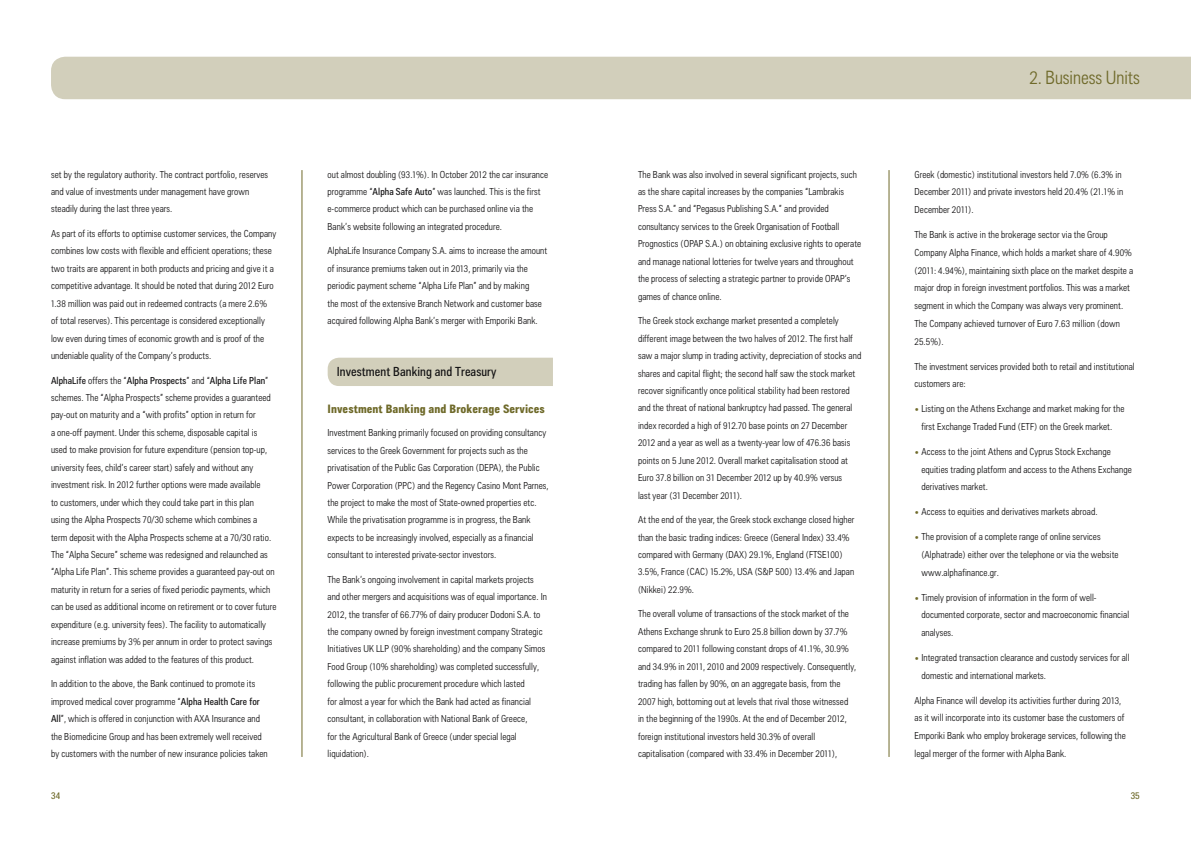
<style>
.page{position:relative;width:1191px;height:842px;background:#fff}
.page>*{position:absolute;margin:0;border:0;box-sizing:border-box;transform-origin:0 0}
.t1{font:300 19px "Alpha Bank Sans Cond";letter-spacing:-.005em;color:#6f6a2a}
.t2{font:13px "Alpha Bank Sans Cond";letter-spacing:.005em;color:#141314}
.t3{font:700 12px "Alpha Bank Sans Cond";letter-spacing:.005em;color:#6f6a2a}
.t4{font:300 10px/17.4px "Alpha Bank Sans Cond";letter-spacing:.005em;color:#141314}
.t5{font:10px "Alpha Bank Sans Cond";color:#6f6a2a}
.s1{font-weight:400}
.s2{color:#6f6a2a}
</style>
<div class="page">
<div style="left:51px;top:57px;width:1140px;height:42px;background:#d2cfbb"></div>
<div style="left:328px;top:358px;width:225px;height:28px;background:#d2cfbb"></div>
<hr style="left:302px;top:170px;width:1px;height:587px;background:#6f6a2a">
<hr style="left:888px;top:170px;width:1px;height:587px;background:#6f6a2a">
<p class="t4" style="left:51px;top:167px;width:219px">set by the regulatory authority. The contract portfolio, reserves and value of investments under management have grown steadily during the last three years.</p>
<p class="t4" style="left:51px;top:226px;width:227px">As part of its efforts to optimise customer services, the Company combines low costs with flexible and efficient operations; these two traits are apparent in both products and pricing and give it a competitive advantage. It should be noted that during 2012 Euro 1.38 million was paid out in redeemed contracts (a mere 2.6% of total reserves). This percentage is considered exceptionally low even during times of economic growth and is proof of the undeniable quality of the Company’s products.</p>
<p class="t4" style="left:51px;top:373px;width:227px"><span class="s1">AlphaLife</span> offers the “<span class="s1">Alpha Prospects</span>” and “<span class="s1">Alpha Life Plan</span>” schemes. The “Alpha Prospects” scheme provides a guaranteed pay-out on maturity and a “with profits” option in return for<br>a one-off payment. Under this scheme, disposable capital is<br>used to make provision for future expenditure (pension top-up, university fees, child’s career start) safely and without any investment risk. In 2012 further options were made available<br>to customers, under which they could take part in this plan<br>using the Alpha Prospects 70/30 scheme which combines a<br>term deposit with the Alpha Prospects scheme at a 70/30 ratio.<br>The “Alpha Secure” scheme was redesigned and relaunched as “Alpha Life Plan”. This scheme provides a guaranteed pay-out on maturity in return for a series of fixed periodic payments, which can be used as additional income on retirement or to cover future expenditure (e.g. university fees). The facility to automatically increase premiums by 3% per annum in order to protect savings against inflation was added to the features of this product.</p>
<p class="t4" style="left:51px;top:676px;width:218px">In addition to the above, the Bank continued to promote its improved medical cover programme “<span class="s1">Alpha Health Care for All</span>”, which is offered in conjunction with AXA Insurance and the Biomedicine Group and has been extremely well received by customers with the number of new insurance policies taken</p>
<p class="t4" style="left:327px;top:167px;width:222px">out almost doubling (93.1%). In October 2012 the car insurance programme “<span class="s1">Alpha Safe Auto</span>” was launched. This is the first e-commerce product which can be purchased online via the Bank’s website following an integrated procedure.</p>
<p class="t4" style="left:327px;top:243px;width:221px">AlphaLife Insurance Company S.A. aims to increase the amount of insurance premiums taken out in 2013, primarily via the periodic payment scheme “Alpha Life Plan” and by making<br>the most of the extensive Branch Network and customer base acquired following Alpha Bank’s merger with Emporiki Bank.</p>
<h2 class="t2" style="left:337px;top:367px;width:161px">Investment Banking and Treasury</h2>
<p class="t3" style="left:327px;top:405px;width:219px">Investment Banking and Brokerage Services</p>
<p class="t4" style="left:327px;top:425px;width:222px">Investment Banking primarily focused on providing consultancy services to the Greek Government for projects such as the privatisation of the Public Gas Corporation (DEPA), the Public Power Corporation (PPC) and the Regency Casino Mont Parnes, the project to make the most of State-owned properties etc.<br>While the privatisation programme is in progress, the Bank expects to be increasingly involved, especially as a financial consultant to interested private-sector investors.</p>
<p class="t4" style="left:327px;top:572px;width:221px">The Bank’s ongoing involvement in capital markets projects and other mergers and acquisitions was of equal importance. In 2012, the transfer of 66.77% of dairy producer Dodoni S.A. to the company owned by foreign investment company Strategic Initiatives UK LLP (90% shareholding) and the company Simos Food Group (10% shareholding) was completed successfully, following the public procurement procedure which lasted<br>for almost a year for which the Bank had acted as financial consultant, in collaboration with National Bank of Greece,<br>for the Agricultural Bank of Greece (under special legal liquidation).</p>
<p class="t4" style="left:638px;top:167px;width:225px">The Bank was also involved in several significant projects, such as the share capital increases by the companies “Lambrakis Press S.A.” and “Pegasus Publishing S.A.” and provided consultancy services to the Greek Organisation of Football Prognostics (OPAP S.A.) on obtaining exclusive rights to operate and manage national lotteries for twelve years and throughout the process of selecting a strategic partner to provide OPAP’s games of chance online.</p>
<p class="t4" style="left:638px;top:313px;width:225px">The Greek stock exchange market presented a completely different image between the two halves of 2012. The first half saw a major slump in trading activity, depreciation of stocks and shares and capital flight; the second half saw the stock market recover significantly once political stability had been restored and the threat of national bankruptcy had passed. The general index recorded a high of 912.70 base points on 27 December 2012 and a year as well as a twenty-year low of 476.36 basis points on 5 June 2012. Overall market capitalisation stood at Euro 37.8 billion on 31 December 2012 up by 40.9% versus<br>last year (31 December 2011).</p>
<p class="t4" style="left:638px;top:512px;width:218px">At the end of the year, the Greek stock exchange closed higher than the basic trading indices: Greece (General Index) 33.4% compared with Germany (DAX) 29.1%, England (FTSE100)<br>3.5%, France (CAC) 15.2%, USA (S&amp;P 500) 13.4% and Japan (Nikkei) 22.9%.</p>
<p class="t4" style="left:638px;top:606px;width:220px">The overall volume of transactions of the stock market of the Athens Exchange shrunk to Euro 25.8 billion down by 37.7% compared to 2011 following constant drops of 41.1%, 30.9% and 34.9% in 2011, 2010 and 2009 respectively. Consequently, trading has fallen by 90%, on an aggregate basis, from the 2007 high, bottoming out at levels that rival those witnessed in the beginning of the 1990s. At the end of December 2012, foreign institutional investors held 30.3% of overall capitalisation (compared with 33.4% in December 2011),</p>
<h1 class="t1" style="left:1029px;top:70px;width:112px">2. Business Units</h1>
<p class="t4" style="left:914px;top:166px;width:210px;line-height:17.8px">Greek (domestic) institutional investors held 7.0% (6.3% in<br>December 2011) and private investors held 20.4% (21.1% in<br>December 2011).</p>
<p class="t4" style="left:914px;top:227px;width:220px;line-height:17.8px">The Bank is active in the brokerage sector via the Group Company Alpha Finance, which holds a market share of 4.90% (2011: 4.94%), maintaining sixth place on the market despite a major drop in foreign investment portfolios. This was a market segment in which the Company was always very prominent.<br>The Company achieved turnover of Euro 7.63 million (down 25.5%).</p>
<p class="t4" style="left:914px;top:358px;width:222px;line-height:17.8px">The investment services provided both to retail and institutional customers are:</p>
<p class="t4" style="left:914px;top:401px;width:211px;line-height:17.8px;text-align:center"><span class="s2">•</span> Listing on the Athens Exchange and market making for the first Exchange Traded Fund (ETF) on the Greek market.</p>
<p class="t4" style="left:921px;top:444px;width:212px;line-height:17.8px;text-indent:-7px"><span class="s2">•</span> Access to the joint Athens and Cyprus Stock Exchange equities trading platform and access to the Athens Exchange derivatives market.</p>
<p class="t4" style="left:914px;top:504px;width:185px"><span class="s2">•</span> Access to equities and derivatives markets abroad.</p>
<p class="t4" style="left:921px;top:529px;width:199px;line-height:17.8px;text-indent:-7px"><span class="s2">•</span> The provision of a complete range of online services (Alphatrade) either over the telephone or via the website www.alphafinance.gr.</p>
<p class="t4" style="left:921px;top:589px;width:209px;line-height:17.8px;text-indent:-7px"><span class="s2">•</span> Timely provision of information in the form of well&shy;documented corporate, sector and macroeconomic financial analyses.</p>
<p class="t4" style="left:921px;top:650px;width:210px;line-height:17.8px;text-indent:-7px"><span class="s2">•</span> Integrated transaction clearance and custody services for all domestic and international markets.</p>
<p class="t4" style="left:914px;top:692px;width:213px;line-height:17.8px">Alpha Finance will develop its activities further during 2013, as it will incorporate into its customer base the customers of Emporiki Bank who employ brokerage services, following the legal merger of the former with Alpha Bank.</p>
<p class="t5" style="left:51px;top:792px;width:11px">34</p>
<p class="t5" style="left:1130px;top:792px;width:11px">35</p>
</div>
